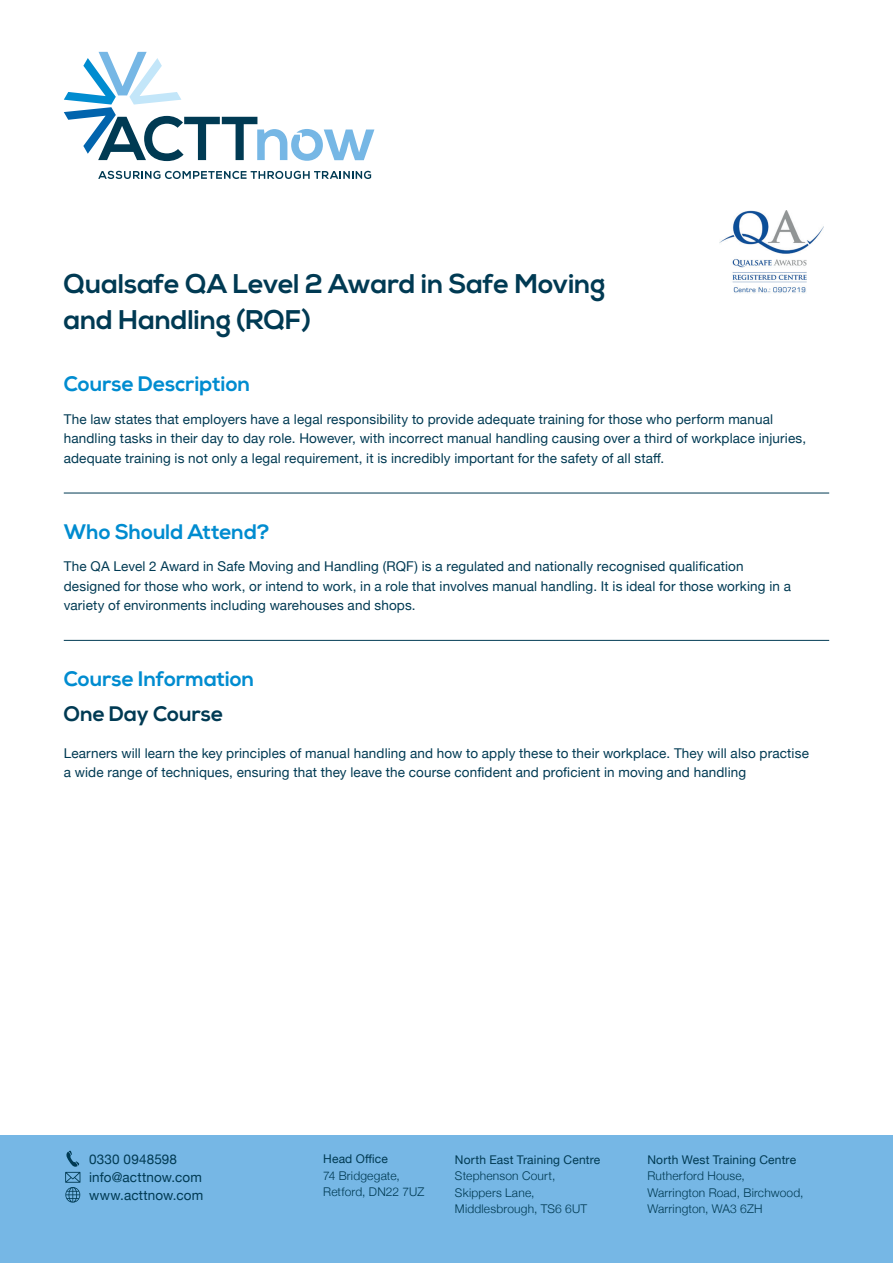
<style>
.page{position:relative;width:893px;height:1263px;background:#fff}
.page>*{position:absolute;margin:0;border:0;box-sizing:border-box;transform-origin:0 0}
.t1{font:700 27px/36px "Nexa";color:#003a53}
.t2{font:700 21px "Nexa";color:#008cd0}
.t3{font:700 21px "Nexa";color:#003a53}
.t4{font:13.5px/19.5px "Helvetica Neue";letter-spacing:.01em;color:#003a53}
.t5{font:300 12px/16.5px "Helvetica Neue";letter-spacing:.015em;color:#003a53}
.t6{font:12px "Helvetica Neue";letter-spacing:.015em;color:#003a53}
</style>
<div class="page">
<svg style="left:64px;top:52px;width:310px;height:109px"></svg>
<svg style="left:98px;top:171px;width:273px;height:8px"></svg>
<div style="left:0;top:1135px;width:893px;height:128px;background:#76b7e5"></div>
<svg style="left:65px;top:1150px;width:15px;height:52px"></svg>
<hr style="left:64px;top:640px;width:765px;height:1px;background:#003a53">
<hr style="left:64px;top:493px;width:765px;height:1px;background:#003a53">
<img style="left:720px;top:210px;width:103px;height:83px">
<h1 class="t1" style="left:64px;top:267px;width:543px">Qualsafe QA Level 2 Award in Safe Moving and Handling (RQF)</h1>
<h2 class="t2" style="left:64px;top:372px;width:188px">Course Description</h2>
<p class="t4" style="left:64px;top:410px;width:744px">The law states that employers have a legal responsibility to provide adequate training for those who perform manual handling tasks in their day to day role. However, with incorrect manual handling causing over a third of workplace injuries, adequate training is not only a legal requirement, it is incredibly important for the safety of all staff.</p>
<h2 class="t2" style="left:64px;top:519px;width:207px">Who Should Attend?</h2>
<p class="t4" style="left:64px;top:557px;width:729px">The QA Level 2 Award in Safe Moving and Handling (RQF) is a regulated and nationally recognised qualification designed for those who work, or intend to work, in a role that involves manual handling. It is ideal for those working in a variety of environments including warehouses and shops.</p>
<h2 class="t2" style="left:64px;top:667px;width:192px">Course Information</h2>
<h2 class="t3" style="left:64px;top:702px;width:161px">One Day Course</h2>
<p class="t4" style="left:64px;top:744px;width:747px">Learners will learn the key principles of manual handling and how to apply these to their workplace. They will also practise a wide range of techniques, ensuring that they leave the course confident and proficient in moving and handling</p>
<p class="t4" style="left:89px;top:1150px;width:116px;line-height:18px">0330 0948598 info@acttnow.com www.acttnow.com</p>
<p class="t6" style="left:647px;top:1151px;width:150px">North West Training Centre</p>
<p class="t6" style="left:323px;top:1150px;width:66px">Head Office</p>
<p class="t5" style="left:323px;top:1166px;width:103px">74 Bridgegate,<br>Retford, DN22 7UZ</p>
<p class="t6" style="left:455px;top:1151px;width:147px">North East Training Centre</p>
<p class="t5" style="left:455px;top:1167px;width:134px">Stephenson Court,<br>Skippers Lane,<br>Middlesbrough, TS6 6UT</p>
<p class="t5" style="left:647px;top:1167px;width:158px">Rutherford House,<br>Warrington Road, Birchwood,<br>Warrington, WA3 6ZH</p>
</div>
